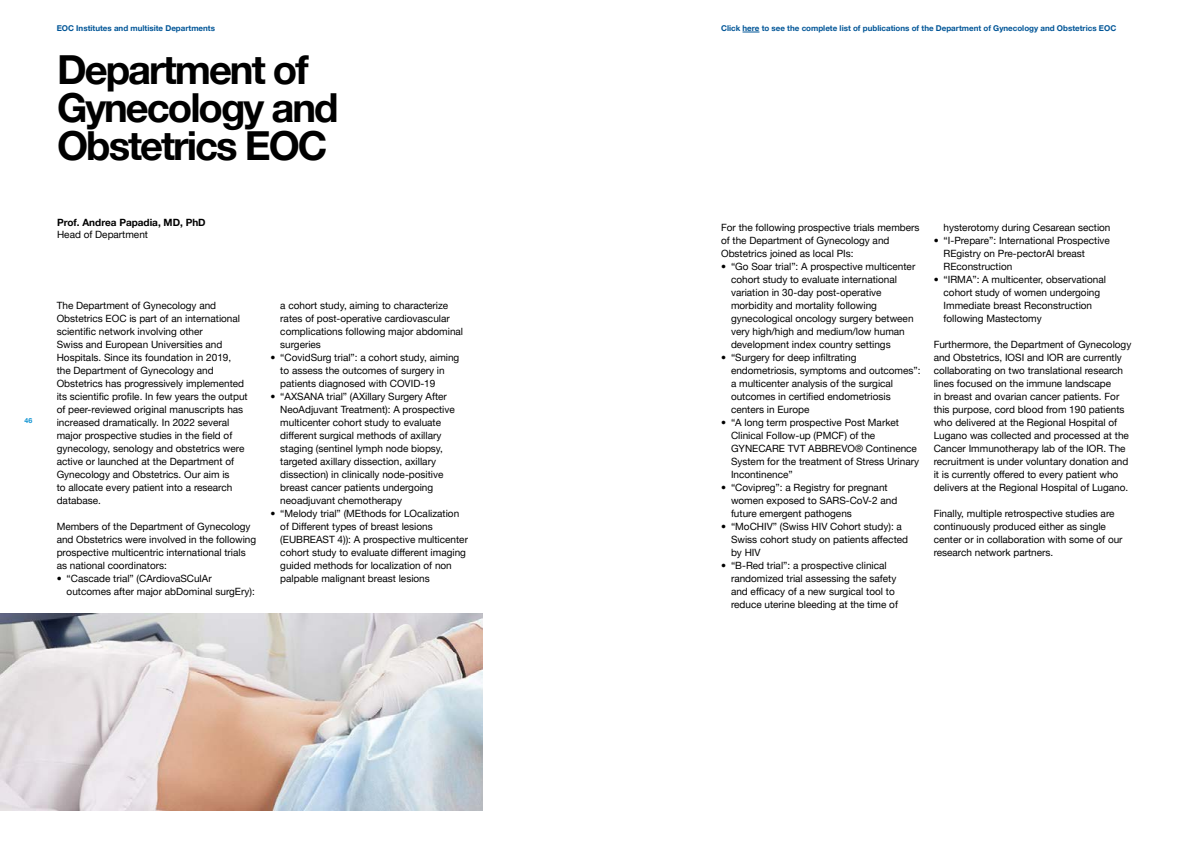
<style>
.page{position:relative;width:1191px;height:842px;background:#fff}
.page>*{position:absolute;margin:0;border:0;box-sizing:border-box;transform-origin:0 0}
.t1{font:700 40px/38px "Helvetica Neue LT Pro";letter-spacing:-.05em;color:#000}
.t2{font:10px/13px "Helvetica Neue LT Pro";color:#000}
.t3{font:700 10px "Helvetica Neue LT Pro";color:#000}
.t4{font:700 8px "Helvetica Neue LT Pro";color:#005597}
.t5{font:700 7px "Helvetica Neue LT Pro";color:#1395d3}
</style>
<div class="page">
<img style="left:0;top:613px;width:482px;height:198px">
<svg style="left:742px;top:32px;width:17px;height:1px"></svg>
<p class="t4" style="left:57px;top:23px;width:160px">EOC Institutes and multisite Departments</p>
<h1 class="t1" style="left:57px;top:50px;width:283px">Department of<br>Gynecology and<br>Obstetrics EOC</h1>
<p class="t3" style="left:57px;top:216px;width:150px">Prof. Andrea Papadia, MD, PhD</p>
<p class="t2" style="left:57px;top:228px;width:92px">Head of Department</p>
<p class="t5" style="left:24px;top:417px;width:9px">46</p>
<p class="t2" style="left:57px;top:299px;width:192px">The Department of Gynecology and Obstetrics EOC is part of an international scientific network involving other<br>Swiss and European Universities and Hospitals. Since its foundation in 2019, the Department of Gynecology and Obstetrics has progressively implemented its scientific profile. In few years the output of peer-reviewed original manuscripts has increased dramatically. In 2022 several major prospective studies in the field of gynecology, senology and obstetrics were active or launched at the Department of Gynecology and Obstetrics. Our aim is<br>to allocate every patient into a research database.</p>
<p class="t2" style="left:57px;top:520px;width:201px">Members of the Department of Gynecology and Obstetrics were involved in the following prospective multicentric international trials as national coordinators:</p>
<p class="t2" style="left:67px;top:572px;width:190px;text-indent:-10px">• “Cascade trial” (CArdiovaSCulAr outcomes after major abDominal surgEry):</p>
<p class="t2" style="left:280px;top:299px;width:184px">a cohort study, aiming to characterize rates of post-operative cardiovascular complications following major abdominal surgeries</p>
<p class="t2" style="left:280px;top:351px;width:181px;text-indent:-10px">• “CovidSurg trial”: a cohort study, aiming to assess the outcomes of surgery in patients diagnosed with COVID-19</p>
<p class="t2" style="left:280px;top:390px;width:176px;text-indent:-10px">• “AXSANA trial” (AXillary Surgery After NeoAdjuvant Treatment): A prospective multicenter cohort study to evaluate different surgical methods of axillary staging (sentinel lymph node biopsy, targeted axillary dissection, axillary dissection) in clinically node-positive breast cancer patients undergoing neoadjuvant chemotherapy</p>
<p class="t2" style="left:280px;top:507px;width:189px;text-indent:-10px">• “Melody trial” (MEthods for LOcalization of Different types of breast lesions (EUBREAST 4)): A prospective multicenter cohort study to evaluate different imaging guided methods for localization of non palpable malignant breast lesions</p>
<p class="t4" style="left:721px;top:23px;width:397px">Click here to see the complete list of publications of the Department of Gynecology and Obstetrics EOC</p>
<p class="t2" style="left:721px;top:221px;width:200px">For the following prospective trials members of the Department of Gynecology and<br>Obstetrics joined as local PIs:</p>
<p class="t2" style="left:731px;top:260px;width:186px;text-indent:-10px">• “Go Soar trial”: A prospective multicenter cohort study to evaluate international variation in 30-day post-operative morbidity and mortality following gynecological oncology surgery between very high/high and medium/low human development index country settings</p>
<p class="t2" style="left:731px;top:351px;width:191px;text-indent:-10px">• “Surgery for deep infiltrating endometriosis, symptoms and outcomes”: a multicenter analysis of the surgical outcomes in certified endometriosis centers in Europe</p>
<p class="t2" style="left:731px;top:416px;width:189px;text-indent:-10px">• “A long term prospective Post Market<br>Clinical Follow-up (PMCF) of the<br>GYNECARE TVT ABBREVO® Continence<br>System for the treatment of Stress Urinary<br>Incontinence”</p>
<p class="t2" style="left:731px;top:481px;width:168px;text-indent:-10px">• “Covipreg”: a Registry for pregnant women exposed to SARS-CoV-2 and future emergent pathogens</p>
<p class="t2" style="left:731px;top:520px;width:179px;text-indent:-10px">• “MoCHIV” (Swiss HIV Cohort study): a<br>Swiss cohort study on patients affected by HIV</p>
<p class="t2" style="left:731px;top:559px;width:168px;text-indent:-10px">• “B-Red trial”: a prospective clinical randomized trial assessing the safety and efficacy of a new surgical tool to reduce uterine bleeding at the time of</p>
<p class="t2" style="left:943px;top:221px;width:168px">hysterotomy during Cesarean section</p>
<p class="t2" style="left:943px;top:234px;width:168px;text-indent:-10px">• “I-Prepare”: International Prospective<br>REgistry on Pre-pectorAl breast<br>REconstruction</p>
<p class="t2" style="left:943px;top:273px;width:164px;text-indent:-10px">• “IRMA”: A multicenter, observational cohort study of women undergoing<br>Immediate breast Reconstruction following Mastectomy</p>
<p class="t2" style="left:933px;top:338px;width:199px">Furthermore, the Department of Gynecology and Obstetrics, IOSI and IOR are currently collaborating on two translational research lines focused on the immune landscape<br>in breast and ovarian cancer patients. For this purpose, cord blood from 190 patients who delivered at the Regional Hospital of Lugano was collected and processed at the Cancer Immunotherapy lab of the IOR. The recruitment is under voluntary donation and it is currently offered to every patient who delivers at the Regional Hospital of Lugano.</p>
<p class="t2" style="left:933px;top:507px;width:190px">Finally, multiple retrospective studies are continuously produced either as single center or in collaboration with some of our research network partners.</p>
</div>
